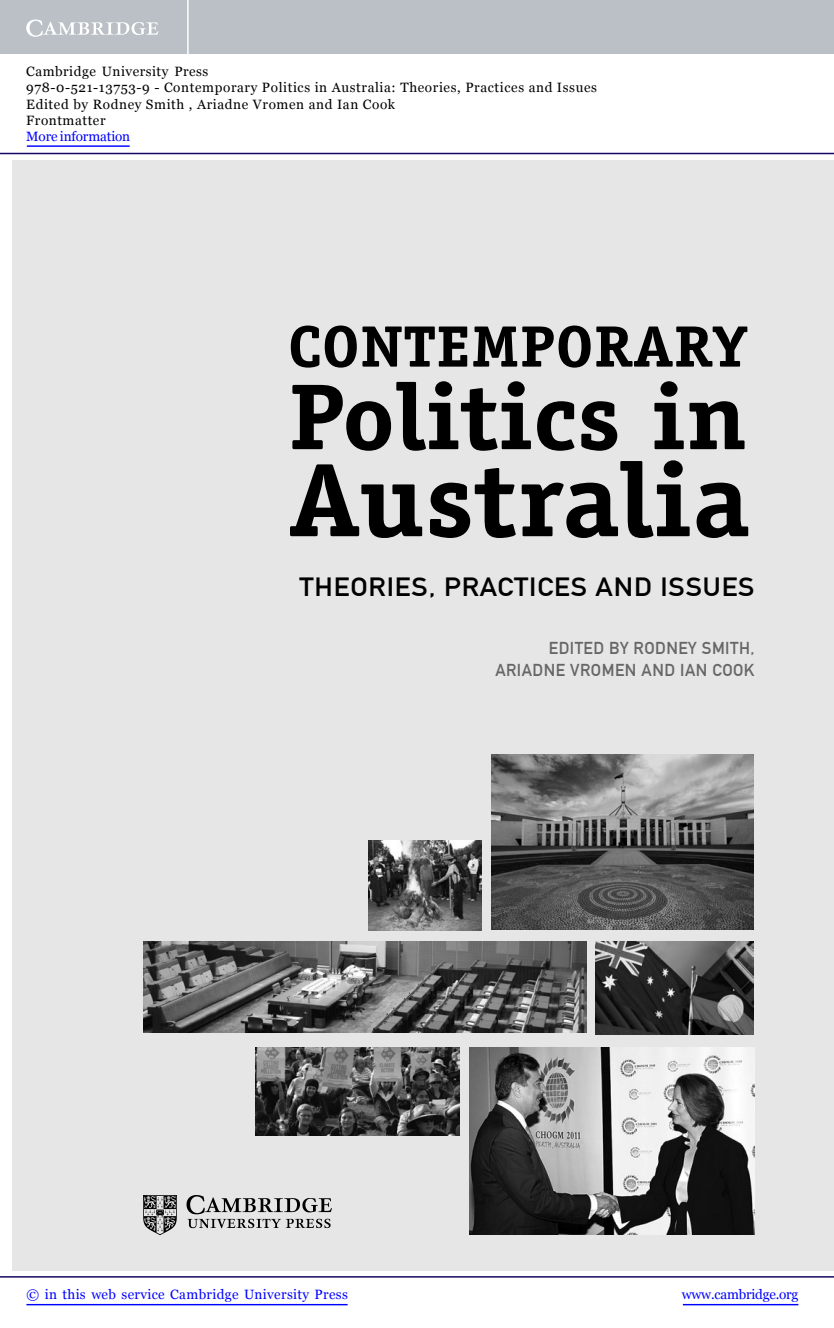
<style>
.page{position:relative;width:834px;height:1328px;background:#fff}
.page>*{position:absolute;margin:0;border:0;box-sizing:border-box;transform-origin:0 0}
.t1{font:700 104.7px "Officina Serif";color:#000;scale:1.1 1}
.t2{font:700 93.75px "Officina Serif";color:#000;scale:1.1 1}
.t3{font:700 58.5px "Officina Serif";color:#000;scale:1.1 1}
.t4{font:25.8px "DIN1451 Mittelschrift";letter-spacing:.03em;color:#000;scale:1.1 1}
.t5{font:16.8px/21.6px "DIN1451 Mittelschrift";letter-spacing:.03em;color:#666;text-align:right}
.t6{font:13.5px/16.2px "Georgia";letter-spacing:.045em;color:#000}
.t7{font:13.5px "Georgia";letter-spacing:.025em;color:#00f}
.t8{font:13.5px "Georgia";letter-spacing:-.015em;color:#00f}
.t9{font:13.5px "Georgia";letter-spacing:-.01em;color:#00f}
</style>
<div class="page">
<div style="left:13px;top:160px;width:820px;height:1109px;background:#e6e6e6"></div>
<img style="left:491px;top:754px;width:262px;height:175px">
<img style="left:256px;top:1047px;width:203px;height:88px">
<img style="left:595px;top:941px;width:158px;height:93px">
<img style="left:144px;top:941px;width:442px;height:91px">
<img style="left:368px;top:840px;width:114px;height:90px">
<img style="left:470px;top:1047px;width:284px;height:187px">
<img style="left:143px;top:1195px;width:188px;height:39px">
<div style="left:0;top:0;width:833px;height:54px;background:#bac0c6"></div>
<svg style="left:26px;top:20px;width:132px;height:17px"></svg>
<hr style="left:187px;top:0;width:2px;height:54px;background:#fff">
<hr style="left:0;top:153px;width:833px;height:1px;background:#150666">
<hr style="left:27px;top:145px;width:103px;height:2px;background:#00f">
<hr style="left:682px;top:1303px;width:116px;height:2px;background:#00f">
<hr style="left:0;top:1275px;width:833px;height:2px;background:#150666">
<hr style="left:26px;top:1303px;width:321px;height:2px;background:#00f">
<p class="t6" style="left:26px;top:64px;width:572px">Cambridge University Press<br>978-0-521-13753-9 - Contemporary Politics in Australia: Theories, Practices and Issues Edited by Rodney Smith , Ariadne Vromen and Ian Cook<br>Frontmatter</p>
<p class="t9" style="left:26px;top:128px;width:105px">More information</p>
<h3 class="t3" style="left:288px;top:324px;width:419px">CONTEMPORARY</h3>
<h2 class="t2" style="left:288px;top:382px;width:418px">Politics in</h2>
<h1 class="t1" style="left:288px;top:461px;width:421px">Australia</h1>
<h3 class="t4" style="left:299px;top:577px;width:415px">THEORIES, PRACTICES AND ISSUES</h3>
<p class="t5" style="left:495px;top:639px;width:261px">EDITED BY RODNEY SMITH ,<br>ARIADNE VROMEN AND IAN COOK</p>
<p class="t7" style="left:26px;top:1285px;width:323px">© in this web service Cambridge University Press</p>
<p class="t8" style="left:681px;top:1285px;width:118px">www.cambridge.org</p>
</div>
